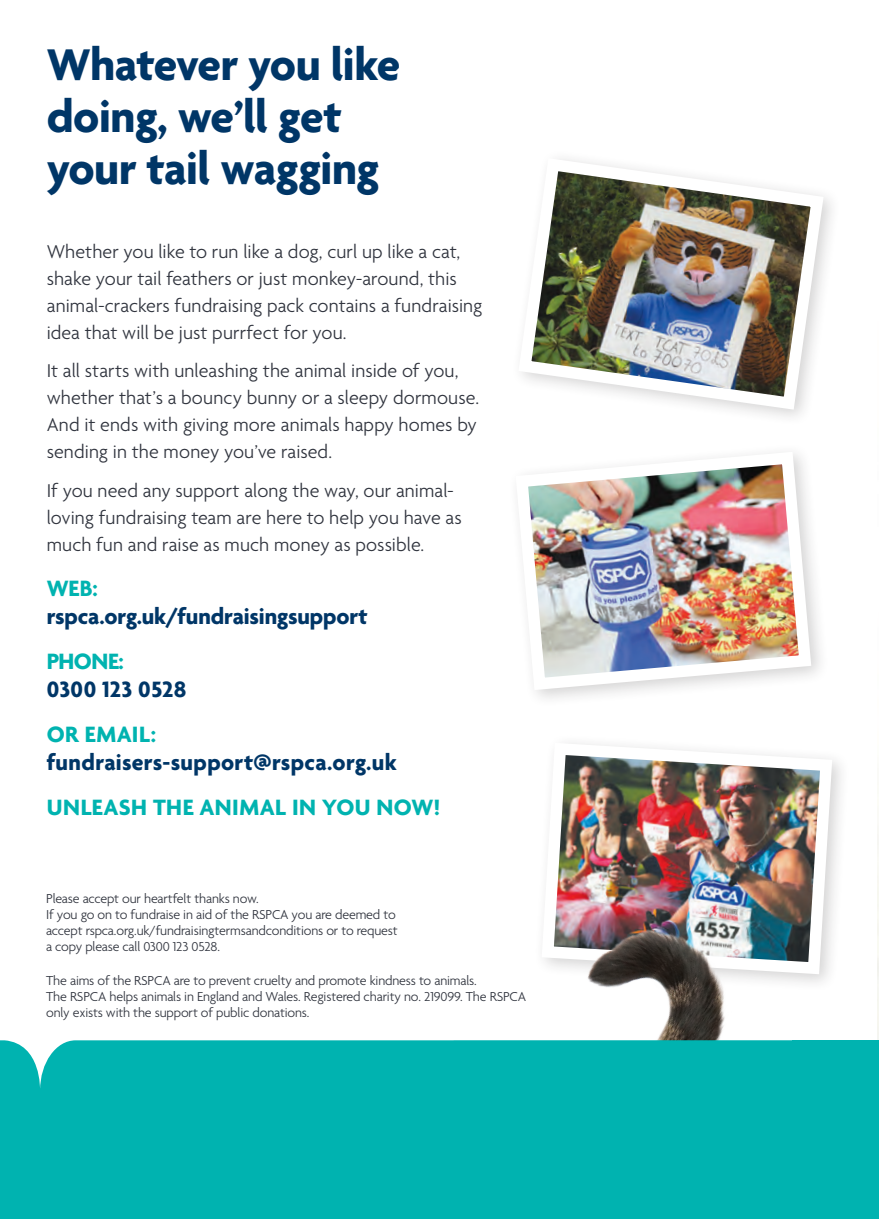
<style>
.page{position:relative;width:879px;height:1219px;background:#fff}
.page>*{position:absolute;margin:0;border:0;box-sizing:border-box;transform-origin:0 0}
.t1{font:700 48px/52px "Agenda";letter-spacing:-.015em;color:#003667}
.t2{font:700 24px "Agenda";letter-spacing:.005em;color:#003667}
.t3{font:700 24px "Agenda";letter-spacing:.015em;color:#00b3b0}
.t4{font:300 20px/27px "Agenda";letter-spacing:.005em;color:#30343e}
.t5{font:300 14px/16px "Agenda";letter-spacing:-.01em;color:#30343e}
</style>
<div class="page">
<div style="left:792px;top:1040px;width:87px;height:179px;background:#00b3b0"></div>
<img style="left:528px;top:453px;width:289px;height:243px">
<img style="left:557px;top:743px;width:281px;height:141px">
<img style="left:522px;top:159px;width:308px;height:257px">
<img style="left:544px;top:884px;width:291px;height:156px">
<div style="left:0;top:1040px;width:792px;height:179px;background:#00b3b0"></div>
<h1 class="t1" style="left:47px;top:41px;width:355px">Whatever you like doing, we’ll get your tail wagging</h1>
<p class="t4" style="left:47px;top:239px;width:437px">Whether you like to run like a dog, curl up like a cat, shake your tail feathers or just monkey-around, this animal-crackers fundraising pack contains a fundraising idea that will be just purrfect for you.</p>
<p class="t4" style="left:47px;top:359px;width:434px">It all starts with unleashing the animal inside of you, whether that’s a bouncy bunny or a sleepy dormouse.<br>And it ends with giving more animals happy homes by sending in the money you’ve raised.</p>
<p class="t4" style="left:47px;top:478px;width:417px">If you need any support along the way, our animal&shy;loving fundraising team are here to help you have as much fun and raise as much money as possible.</p>
<p class="t3" style="left:47px;top:575px;width:53px">WEB:</p>
<p class="t2" style="left:47px;top:603px;width:322px">rspca.org.uk/fundraisingsupport</p>
<p class="t3" style="left:47px;top:648px;width:79px">PHONE:</p>
<p class="t2" style="left:47px;top:676px;width:141px">0300 123 0528</p>
<p class="t3" style="left:47px;top:721px;width:111px">OR EMAIL:</p>
<p class="t2" style="left:47px;top:749px;width:351px">fundraisers-support@rspca.org.uk</p>
<p class="t3" style="left:47px;top:794px;width:395px">UNLEASH THE ANIMAL IN YOU NOW!</p>
<p class="t5" style="left:46px;top:891px;width:353px">Please accept our heartfelt thanks now.<br>If you go on to fundraise in aid of the RSPCA you are deemed to accept rspca.org.uk/fundraisingtermsandconditions or to request a copy please call 0300 123 0528.</p>
<p class="t5" style="left:46px;top:973px;width:481px">The aims of the RSPCA are to prevent cruelty and promote kindness to animals.<br>The RSPCA helps animals in England and Wales. Registered charity no. 219099. The RSPCA only exists with the support of public donations.</p>
</div>
